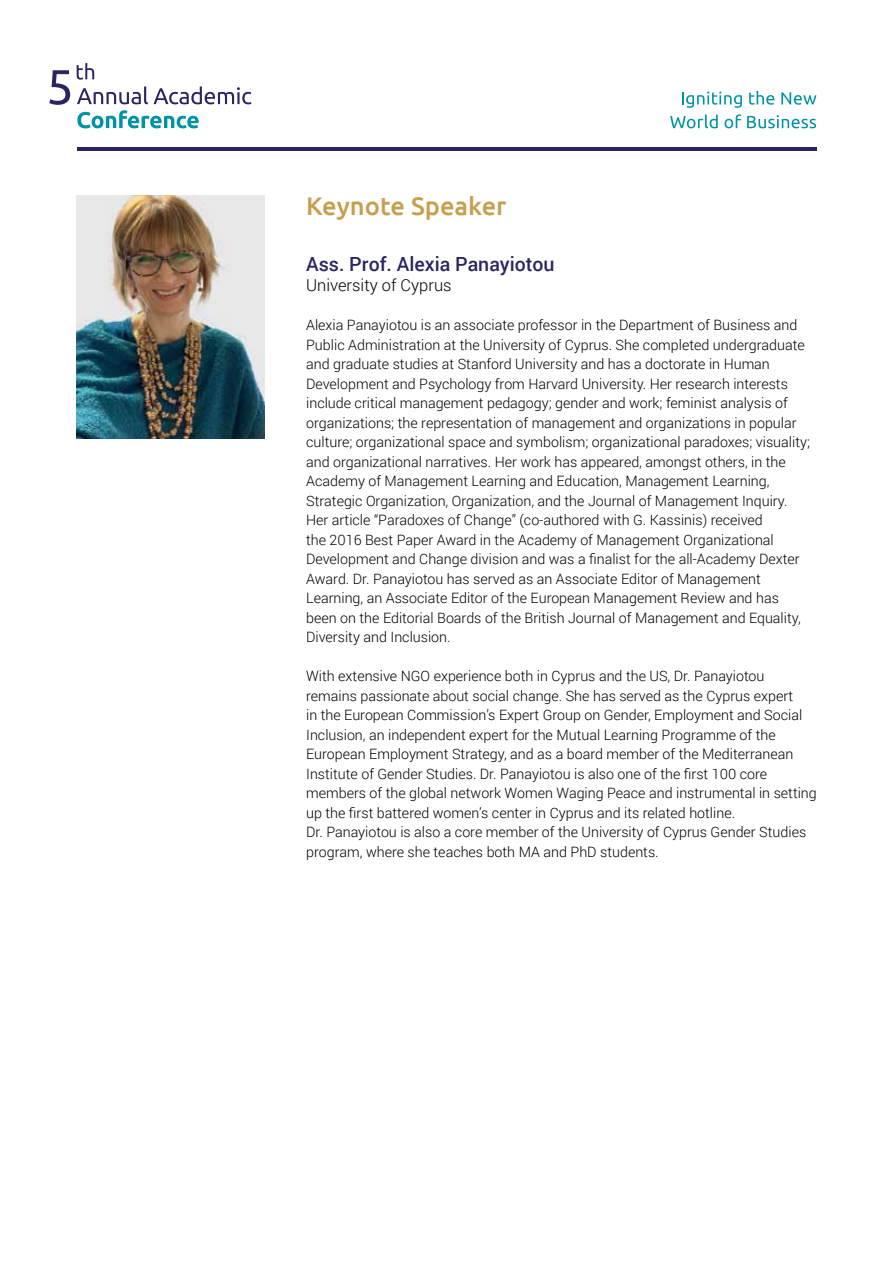
<style>
.page{position:relative;width:893px;height:1263px;background:#fff}
.page>*{position:absolute;margin:0;border:0;box-sizing:border-box;transform-origin:0 0}
.t1{font:500 25.5px "Ubuntu";color:#c5a04e}
.t2{font:500 19.5px "Roboto";color:#282560}
.t3{font:300 16.5px "Roboto";color:#000}
.t4{font:300 14.25px/19.5px "Roboto";color:#000}
</style>
<div class="page">
<hr style="left:77px;top:148px;width:739px;height:3px;background:#282560">
<svg style="left:77px;top:86px;width:71px;height:18px"></svg>
<svg style="left:154px;top:86px;width:97px;height:18px"></svg>
<svg style="left:77px;top:110px;width:122px;height:18px"></svg>
<svg style="left:49px;top:70px;width:21px;height:35px"></svg>
<svg style="left:77px;top:63px;width:17px;height:17px"></svg>
<svg style="left:682px;top:91px;width:60px;height:17px"></svg>
<svg style="left:749px;top:91px;width:25px;height:14px"></svg>
<svg style="left:781px;top:92px;width:35px;height:13px"></svg>
<svg style="left:670px;top:114px;width:48px;height:14px"></svg>
<svg style="left:724px;top:114px;width:17px;height:14px"></svg>
<svg style="left:747px;top:115px;width:69px;height:13px"></svg>
<img style="left:77px;top:196px;width:188px;height:242px">
<h1 class="t1" style="left:306px;top:190px;width:202px">Keynote Speaker</h1>
<h2 class="t2" style="left:306px;top:251px;width:250px">Ass. Prof. Alexia Panayiotou</h2>
<p class="t3" style="left:306px;top:274px;width:147px">University of Cyprus</p>
<p class="t4" style="left:306px;top:315px;width:505px">Alexia Panayiotou is an associate professor in the Department of Business and Public Administration at the University of Cyprus. She completed undergraduate and graduate studies at Stanford University and has a doctorate in Human Development and Psychology from Harvard University. Her research interests include critical management pedagogy; gender and work; feminist analysis of organizations; the representation of management and organizations in popular culture; organizational space and symbolism; organizational paradoxes; visuality; and organizational narratives. Her work has appeared, amongst others, in the Academy of Management Learning and Education, Management Learning, Strategic Organization, Organization, and the Journal of Management Inquiry.<br>Her article “Paradoxes of Change” (co-authored with G. Kassinis) received<br>the 2016 Best Paper Award in the Academy of Management Organizational Development and Change division and was a finalist for the all-Academy Dexter Award. Dr. Panayiotou has served as an Associate Editor of Management Learning, an Associate Editor of the European Management Review and has been on the Editorial Boards of the British Journal of Management and Equality, Diversity and Inclusion.</p>
<p class="t4" style="left:306px;top:666px;width:512px">With extensive NGO experience both in Cyprus and the US, Dr. Panayiotou remains passionate about social change. She has served as the Cyprus expert<br>in the European Commission’s Expert Group on Gender, Employment and Social Inclusion, an independent expert for the Mutual Learning Programme of the European Employment Strategy, and as a board member of the Mediterranean Institute of Gender Studies. Dr. Panayiotou is also one of the first 100 core members of the global network Women Waging Peace and instrumental in setting up the first battered women’s center in Cyprus and its related hotline.<br>Dr. Panayiotou is also a core member of the University of Cyprus Gender Studies program, where she teaches both MA and PhD students.</p>
</div>
